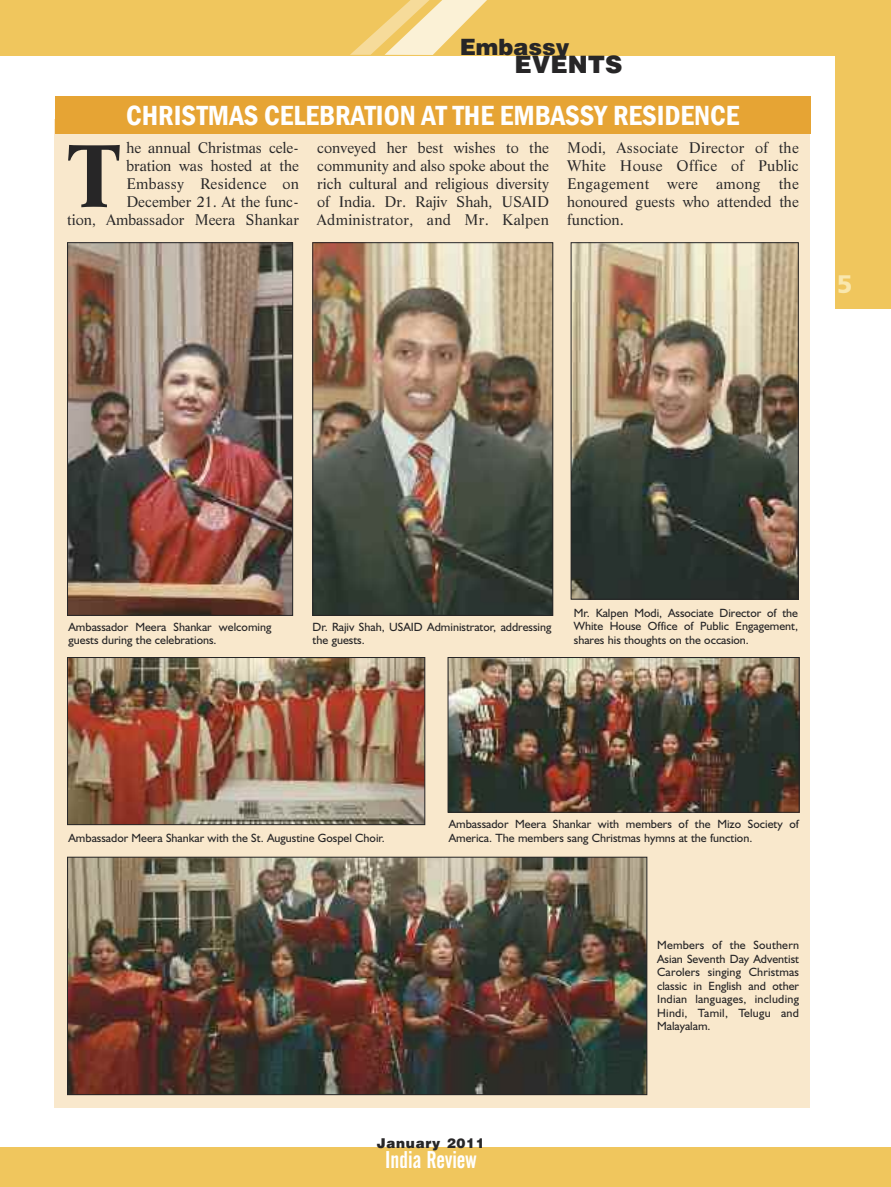
<style>
.page{position:relative;width:891px;height:1187px;background:#fff}
.page>*{position:absolute;margin:0;border:0;box-sizing:border-box;transform-origin:0 0}
.t1{font:700 86.55px "Life BT";color:#272627}
.t2{font:600 condensed 28.5px "Franklin Gothic";color:#fff}
.t3{font:25.5px "Humanist 777 BT Black B";color:#f9e7ad}
.t4{font:24px "Alternate Gothic No 2 BT";color:#fff}
.t5{font:900 24px "Helvetica";color:#272627}
.t6{font:900 22.5px "Helvetica";color:#272627}
.t7{font:15px/18px "Life BT";letter-spacing:-.005em;color:#272627;text-align:justify}
.t8{font:900 13.5px "Helvetica";letter-spacing:.055em;color:#272627}
.t9{font:12px/13.5px "Humanist 521 BT";color:#272627}
</style>
<div class="page">
<div style="left:835px;top:0;width:56px;height:309px;background:#f0c65d"></div>
<div style="left:0;top:0;width:891px;height:55px;background:#f0c65d"></div>
<div style="left:0;top:1147px;width:891px;height:40px;background:#f0c65d"></div>
<svg style="left:350px;top:0;width:137px;height:55px"></svg>
<div style="left:55px;top:119px;width:755px;height:989px;background:#f9e8cc"></div>
<div style="left:55px;top:96px;width:756px;height:37px;background:#e6a434"></div>
<img style="left:69px;top:244px;width:222px;height:370px">
<div style="left:67px;top:242px;width:226px;height:374px;border:1px solid #272627"></div>
<img style="left:69px;top:659px;width:354px;height:164px">
<div style="left:67px;top:657px;width:358px;height:168px;border:1px solid #272627"></div>
<img style="left:573px;top:244px;width:224px;height:353px">
<div style="left:571px;top:242px;width:228px;height:357px;border:1px solid #272627"></div>
<img style="left:69px;top:859px;width:576px;height:234px">
<div style="left:67px;top:857px;width:580px;height:238px;border:1px solid #272627"></div>
<img style="left:315px;top:244px;width:236px;height:370px">
<div style="left:313px;top:242px;width:240px;height:374px;border:1px solid #272627"></div>
<img style="left:450px;top:659px;width:347px;height:151px">
<div style="left:448px;top:657px;width:351px;height:155px;border:1px solid #272627"></div>
<h3 class="t6" style="left:460px;top:34px;width:111px">Embassy</h3>
<h3 class="t5" style="left:514px;top:51px;width:109px">EVENTS</h3>
<h2 class="t2" style="left:126px;top:99px;width:614px">CHRISTMAS CELEBRATION AT THE EMBASSY RESIDENCE</h2>
<p class="t7" style="left:67px;top:140px;width:233px;text-align:right">he annual Christmas cele-<br>bration was hosted at the<br>Embassy Residence on<br>December 21. At the func-<br>tion, Ambassador Meera Shankar</p>
<p class="t7" style="left:317px;top:140px;width:233px">conveyed her best wishes to the community and also spoke about the rich cultural and religious diversity of India. Dr. Rajiv Shah, USAID Administrator, and Mr. Kalpen</p>
<p class="t7" style="left:567px;top:140px;width:233px">Modi, Associate Director of the White House Office of Public Engagement were among the honoured guests who attended the function.</p>
<h1 class="t1" style="left:67px;top:142px;width:56px">T</h1>
<h3 class="t3" style="left:837px;top:273px;width:17px">5</h3>
<p class="t9" style="left:69px;top:621px;width:204px">Ambassador Meera Shankar welcoming guests during the celebrations.</p>
<p class="t9" style="left:313px;top:621px;width:240px">Dr. Rajiv Shah, USAID Administrator, addressing the guests.</p>
<p class="t9" style="left:574px;top:607px;width:226px;text-align:justify">Mr. Kalpen Modi, Associate Director of the White House Office of Public Engagement, shares his thoughts on the occasion.</p>
<p class="t9" style="left:69px;top:832px;width:318px">Ambassador Meera Shankar with the St. Augustine Gospel Choir.</p>
<p class="t9" style="left:449px;top:818px;width:352px">Ambassador Meera Shankar with members of the Mizo Society of<br>America. The members sang Christmas hymns at the function.</p>
<p class="t9" style="left:657px;top:940px;width:143px;text-align:justify">Members of the Southern Asian Seventh Day Adventist Carolers singing Christmas classic in English and other Indian languages, including Hindi, Tamil, Telugu and Malayalam.</p>
<p class="t8" style="left:377px;top:1135px;width:110px">January 2011</p>
<h3 class="t4" style="left:385px;top:1151px;width:93px">India Review</h3>
</div>
